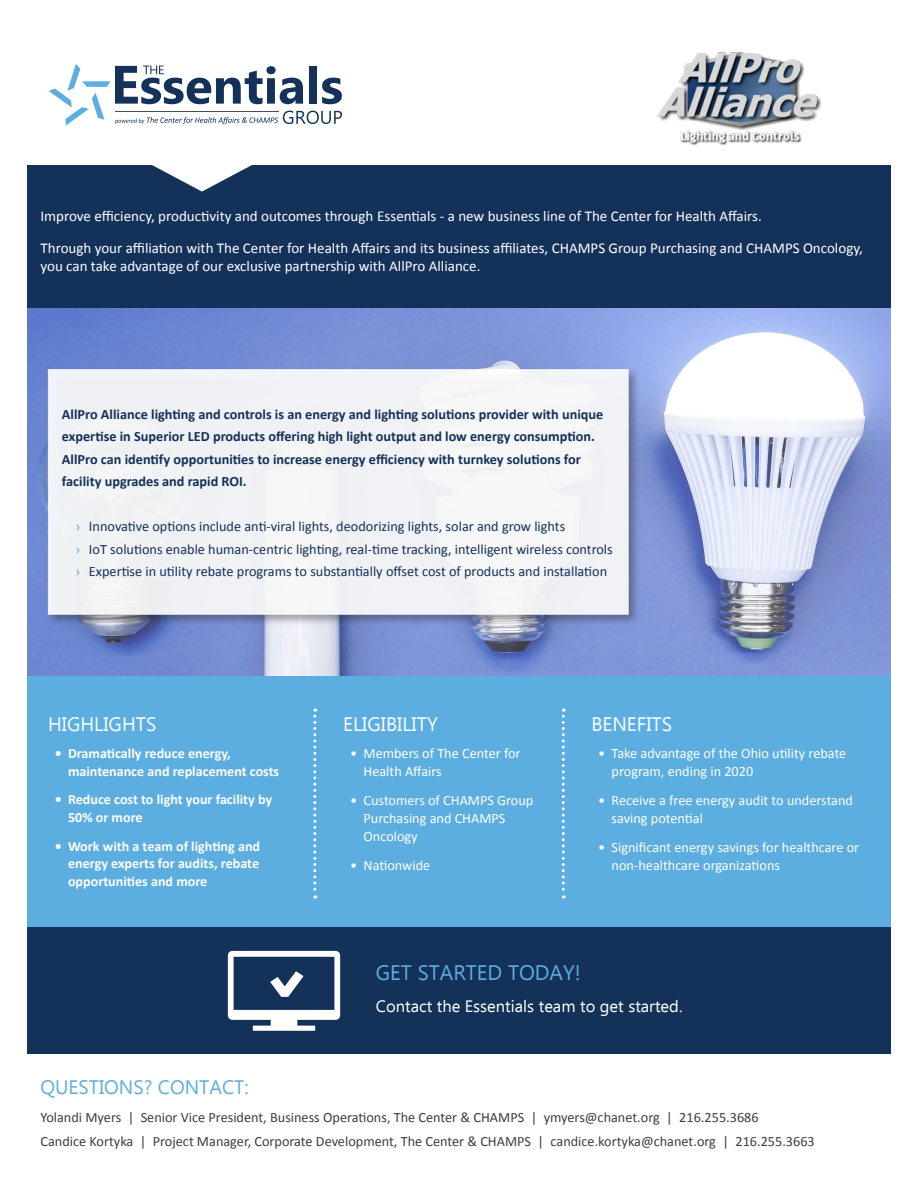
<style>
.page{position:relative;width:918px;height:1188px;background:#fff}
.page>*{position:absolute;margin:0;border:0;box-sizing:border-box;transform-origin:0 0}
.t1{font:21px "Ebrima";color:#5daee0}
.t2{font:19.5px "Ebrima";color:#fff}
.t3{font:19.5px "Ebrima";color:#5daee0}
.t4{font:16.5px "Ebrima";color:#fff}
.t5{font:15px/18px "Calibri";color:#fff}
.t6{font:14.25px/18px "Calibri";color:#fff}
.t7{font:700 14.25px/22.5px "Calibri";color:#133159}
.t8{font:14.25px "Calibri";color:#133159}
.t9{font:14.25px "Calibri";color:#3e3e3f}
.t10{font:700 14.1px/17.9px "Calibri";color:#fff}
.s1{color:#5daee0}
</style>
<div class="page">
<div style="left:27px;top:676px;width:864px;height:252px;background:#5daee0"></div>
<div style="left:27px;top:165px;width:864px;height:143px;background:#133159"></div>
<img style="left:27px;top:308px;width:864px;height:368px">
<div style="left:27px;top:928px;width:864px;height:126px;background:#133159"></div>
<svg style="left:313px;top:709px;width:3px;height:189px"></svg>
<svg style="left:562px;top:709px;width:3px;height:189px"></svg>
<svg style="left:228px;top:951px;width:112px;height:80px"></svg>
<div style="left:45px;top:366px;width:596px;height:261px;background:#231f20;opacity:.4"></div>
<div style="left:48px;top:369px;width:581px;height:246px;background:#f1f2f5;border:1px solid #fff"></div>
<svg style="left:49px;top:64px;width:293px;height:128px"></svg>
<img style="left:657px;top:52px;width:164px;height:93px">
<p class="t5" style="left:40px;top:207px;width:723px">Improve efficiency, productivity and outcomes through Essentials - a new business line of The Center for Health Affairs.</p>
<p class="t5" style="left:40px;top:239px;width:824px">Through your affiliation with The Center for Health Affairs and its business affiliates, CHAMPS Group Purchasing and CHAMPS Oncology, you can take advantage of our exclusive partnership with AllPro Alliance.</p>
<p class="t7" style="left:62px;top:403px;width:543px">AllPro Alliance lighting and controls is an energy and lighting solutions provider with unique expertise in Superior LED products offering high light output and low energy consumption.<br>AllPro can identify opportunities to increase energy efficiency with turnkey solutions for facility upgrades and rapid ROI.</p>
<p class="t8" style="left:75px;top:517px;width:491px"><span class="s1">›</span> Innovative options include anti-viral lights, deodorizing lights, solar and grow lights</p>
<p class="t8" style="left:75px;top:540px;width:539px"><span class="s1">›</span> IoT solutions enable human-centric lighting, real-time tracking, intelligent wireless controls</p>
<p class="t8" style="left:75px;top:562px;width:533px"><span class="s1">›</span> Expertise in utility rebate programs to substantially offset cost of products and installation</p>
<p class="t2" style="left:48px;top:710px;width:110px">HIGHLIGHTS</p>
<p class="t2" style="left:343px;top:710px;width:96px">ELIGIBILITY</p>
<p class="t2" style="left:591px;top:710px;width:82px">BENEFITS</p>
<p class="t10" style="left:68px;top:744px;width:213px;text-indent:-13px">• Dramatically reduce energy, maintenance and replacement costs</p>
<p class="t10" style="left:68px;top:791px;width:206px;text-indent:-13px">• Reduce cost to light your facility by<br>50% or more</p>
<p class="t10" style="left:68px;top:837px;width:194px;text-align:justify;text-indent:-13px">• Work with a team of lighting and energy experts for audits, rebate opportunities and more</p>
<p class="t6" style="left:364px;top:744px;width:159px;text-indent:-14px">• Members of The Center for<br>Health Affairs</p>
<p class="t6" style="left:364px;top:791px;width:171px;text-indent:-14px">• Customers of CHAMPS Group<br>Purchasing and CHAMPS<br>Oncology</p>
<p class="t6" style="left:350px;top:856px;width:82px">• Nationwide</p>
<p class="t6" style="left:612px;top:744px;width:236px;text-indent:-14px">• Take advantage of the Ohio utility rebate program, ending in 2020</p>
<p class="t6" style="left:612px;top:791px;width:243px;text-indent:-14px">• Receive a free energy audit to understand saving potential</p>
<p class="t6" style="left:612px;top:838px;width:249px;text-indent:-14px">• Significant energy savings for healthcare or non-healthcare organizations</p>
<p class="t3" style="left:40px;top:1073px;width:210px">QUESTIONS? CONTACT:</p>
<p class="t1" style="left:376px;top:958px;width:206px">GET STARTED TODAY!</p>
<p class="t4" style="left:376px;top:994px;width:308px">Contact the Essentials team to get started.</p>
<p class="t9" style="left:40px;top:1108px;width:720px">Yolandi Myers | Senior Vice President, Business Operations, The Center &amp; CHAMPS | ymyers@chanet.org | 216.255.3686</p>
<p class="t9" style="left:40px;top:1132px;width:776px">Candice Kortyka | Project Manager, Corporate Development, The Center &amp; CHAMPS | candice.kortyka@chanet.org | 216.255.3663</p>
</div>
